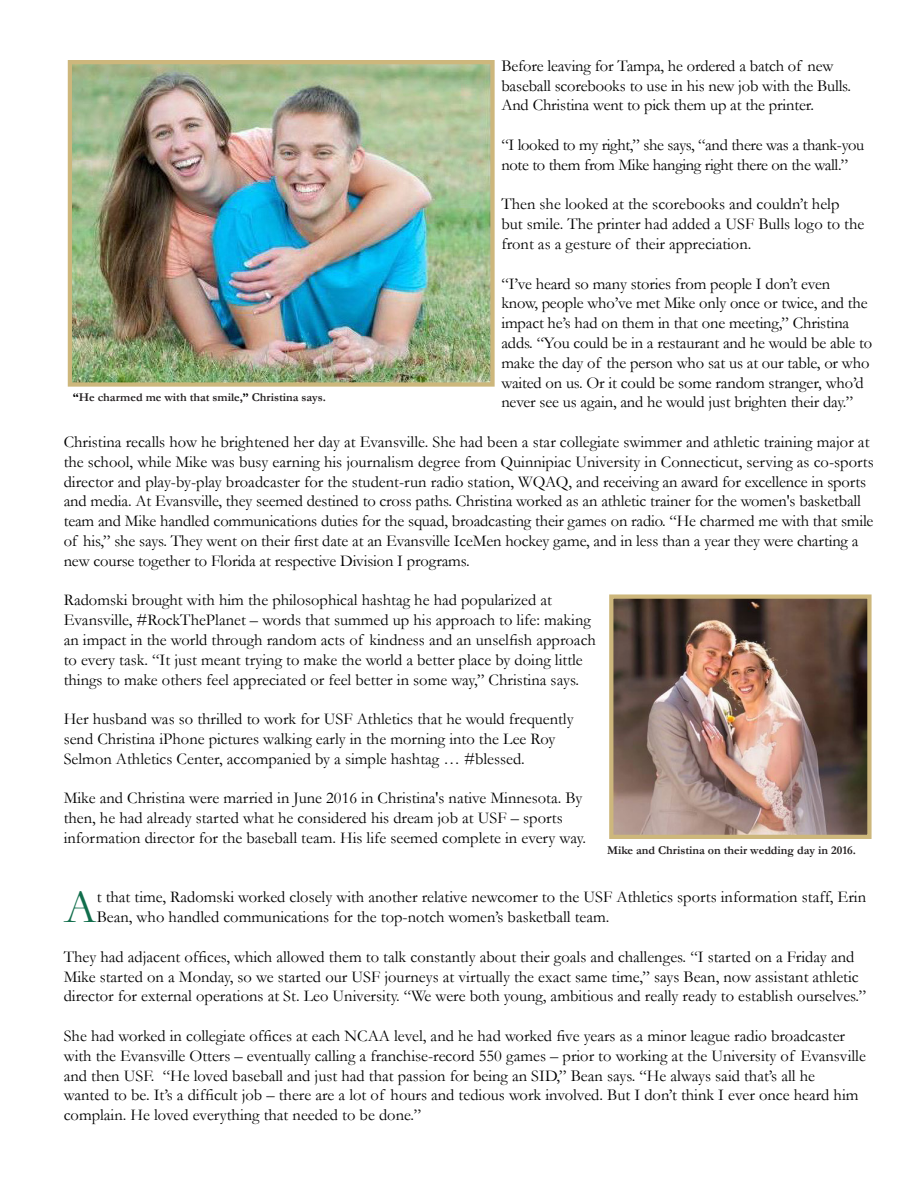
<style>
.page{position:relative;width:918px;height:1188px;background:#fff}
.page>*{position:absolute;margin:0;border:0;box-sizing:border-box;transform-origin:0 0}
.t1{font:48.3px "Garamond";color:#116e4c}
.t2{font:16.5px/19.8px "Garamond";color:#000}
.t3{font:16.5px/19.8px "Garamond";letter-spacing:-.02em;color:#000}
.t4{font:700 12px "Garamond";color:#231f20}
.s1{color:#000}
</style>
<div class="page">
<img style="left:73px;top:65px;width:417px;height:317px">
<div style="left:68px;top:60px;width:427px;height:327px;border:4px solid #cdb77c"></div>
<img style="left:614px;top:599px;width:253px;height:235px">
<div style="left:609px;top:594px;width:263px;height:245px;border:4px solid #cdb77c"></div>
<p class="t2" style="left:501px;top:55px;width:351px">Before leaving for Tampa, he ordered a batch of new baseball scorebooks to use in his new job with the Bulls.<br>And Christina went to pick them up at the printer.</p>
<p class="t3" style="left:501px;top:134px;width:364px">“I looked to my right,” she says, “and there was a thank-you note to them from Mike hanging right there on the wall.”</p>
<p class="t2" style="left:501px;top:194px;width:364px">Then she looked at the scorebooks and couldn’t help but smile. The printer had added a USF Bulls logo to the front as a gesture of their appreciation.</p>
<p class="t2" style="left:501px;top:273px;width:372px">“I’ve heard so many stories from people I don’t even<br>know, people who’ve met Mike only once or twice, and the impact he’s had on them in that one meeting,” Christina adds. “You could be in a restaurant and he would be able to make the day of the person who sat us at our table, or who waited on us. Or it could be some random stranger, who’d never see us again, and he would just brighten their day.”</p>
<p class="t2" style="left:64px;top:431px;width:812px">Christina recalls how he brightened her day at Evansville. She had been a star collegiate swimmer and athletic training major at the school, while Mike was busy earning his journalism degree from Quinnipiac University in Connecticut, serving as co-sports director and play-by-play broadcaster for the student-run radio station, WQAQ, and receiving an award for excellence in sports and media. At Evansville, they seemed destined to cross paths. Christina worked as an athletic trainer for the women's basketball team and Mike handled communications duties for the squad, broadcasting their games on radio. “He charmed me with that smile of his,” she says. They went on their first date at an Evansville IceMen hockey game, and in less than a year they were charting a new course together to Florida at respective Division I programs.</p>
<p class="t2" style="left:64px;top:590px;width:534px">Radomski brought with him the philosophical hashtag he had popularized at Evansville, #RockThePlanet – words that summed up his approach to life: making an impact in the world through random acts of kindness and an unselfish approach to every task. “It just meant trying to make the world a better place by doing little things to make others feel appreciated or feel better in some way,” Christina says.</p>
<p class="t2" style="left:64px;top:709px;width:511px">Her husband was so thrilled to work for USF Athletics that he would frequently send Christina iPhone pictures walking early in the morning into the Lee Roy<br>Selmon Athletics Center, accompanied by a simple hashtag … #blessed.</p>
<p class="t2" style="left:64px;top:788px;width:524px">Mike and Christina were married in June 2016 in Christina's native Minnesota. By then, he had already started what he considered his dream job at USF – sports information director for the baseball team. His life seemed complete in every way.</p>
<p class="t4" style="left:73px;top:389px;width:255px"><span class="s1">“</span>He charmed me with that smile,<span class="s1">”</span> Christina says.</p>
<p class="t4" style="left:607px;top:842px;width:250px">Mike and Christina on their wedding day in 2016.</p>
<p class="t1" style="left:64px;top:875px;width:34px">A</p>
<p class="t2" style="left:97px;top:887px;width:771px">t that time, Radomski worked closely with another relative newcomer to the USF Athletics sports information staff, Erin<br>Bean, who handled communications for the top-notch women’s basketball team.</p>
<p class="t2" style="left:64px;top:946px;width:804px">They had adjacent offices, which allowed them to talk constantly about their goals and challenges. “I started on a Friday and<br>Mike started on a Monday, so we started our USF journeys at virtually the exact same time,” says Bean, now assistant athletic director for external operations at St. Leo University. “We were both young, ambitious and really ready to establish ourselves.”</p>
<p class="t2" style="left:64px;top:1025px;width:804px">She had worked in collegiate offices at each NCAA level, and he had worked five years as a minor league radio broadcaster with the Evansville Otters – eventually calling a franchise-record 550 games – prior to working at the University of Evansville and then USF. “He loved baseball and just had that passion for being an SID,” Bean says. “He always said that’s all he<br>wanted to be. It’s a difficult job – there are a lot of hours and tedious work involved. But I don’t think I ever once heard him complain. He loved everything that needed to be done.”</p>
</div>
